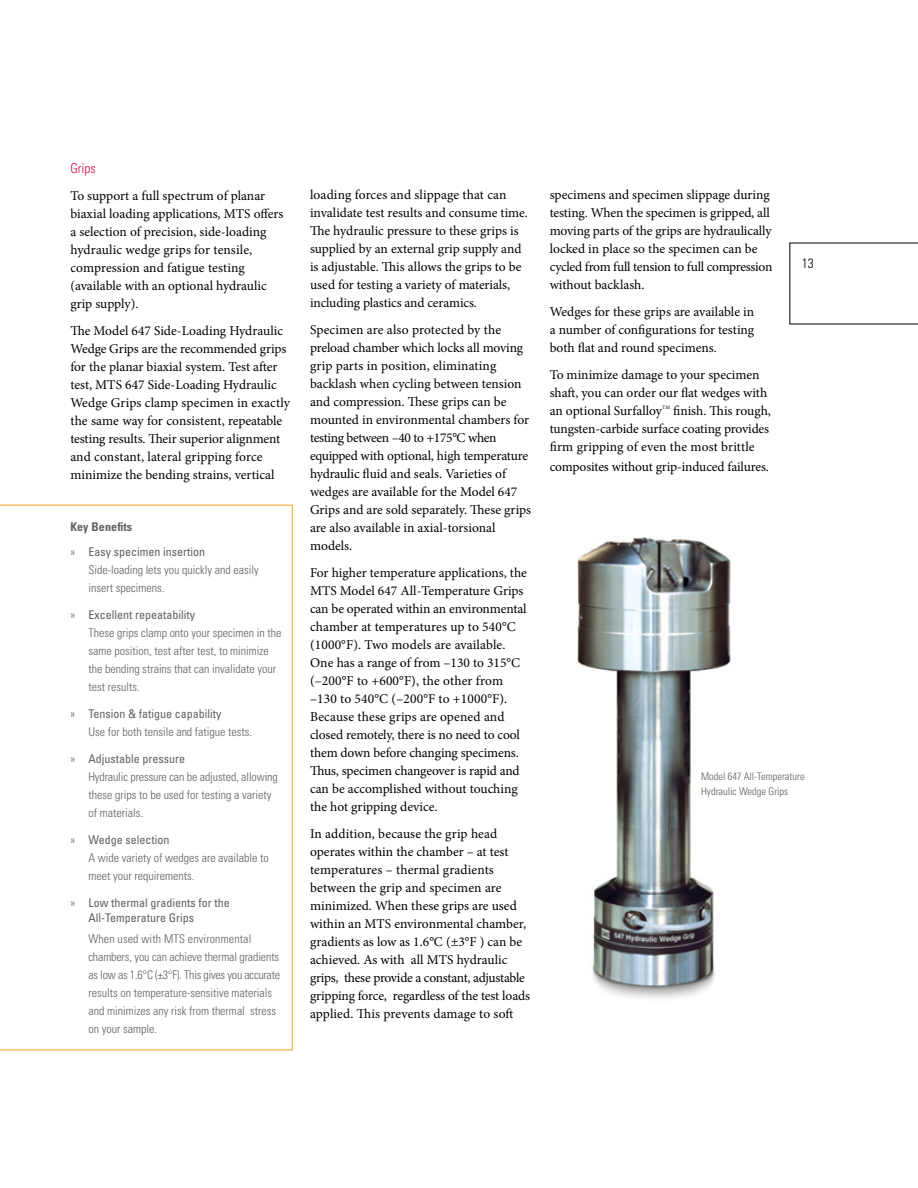
<style>
.page{position:relative;width:918px;height:1188px;background:#fff}
.page>*{position:absolute;margin:0;border:0;box-sizing:border-box;transform-origin:0 0}
.t1{font:13.5px/18px "Minion Pro";letter-spacing:-.005em;color:#000}
.t2{font:300 condensed 13.5px "Univers";color:#d31245}
.t3{font:300 condensed 13.5px "Univers";color:#000}
.t4{font:300 condensed 12px/18px "Univers";color:#5f6062}
.t5{font:condensed 12px/24.8px "Univers";color:#5f6062}
.t6{font:300 condensed 10.5px/15px "Univers";color:#5f6062}
.t7{font:5.25px "Minion Pro";color:#000}
.s1{font-weight:700}
.s2{font-weight:300}
.s3{font-weight:400}
</style>
<div class="page">
<svg style="left:790px;top:243px;width:128px;height:81px"></svg>
<div style="left:0;top:505px;width:293px;height:545px;border:1px solid #f6a01a"></div>
<img style="left:577px;top:537px;width:154px;height:462px">
<p class="t2" style="left:70px;top:160px;width:27px">Grips</p>
<p class="t1" style="left:70px;top:186px;width:215px">To support a full spectrum of planar biaxial loading applications, MTS offers a selection of precision, side-loading hydraulic wedge grips for tensile, compression and fatigue testing (available with an optional hydraulic grip supply).</p>
<p class="t1" style="left:70px;top:321px;width:221px">The Model 647 Side-Loading Hydraulic Wedge Grips are the recommended grips for the planar biaxial system. Test after test, MTS 647 Side-Loading Hydraulic Wedge Grips clamp specimen in exactly the same way for consistent, repeatable testing results. Their superior alignment and constant, lateral gripping force minimize the bending strains, vertical</p>
<p class="t5" style="left:70px;top:515px;width:136px"><span class="s1">Key Benefits<br></span><span class="s2">»</span> Easy specimen insertion</p>
<p class="t4" style="left:88px;top:561px;width:172px">Side-loading lets you quickly and easily insert specimens.</p>
<p class="t4" style="left:88px;top:606px;width:195px;text-indent:-18px">» <span class="s3">Excellent repeatability<br></span>These grips clamp onto your specimen in the same position, test after test, to minimize the bending strains that can invalidate your test results.</p>
<p class="t4" style="left:88px;top:705px;width:165px;text-indent:-18px">» <span class="s3">Tension &amp; fatigue capability<br></span>Use for both tensile and fatigue tests.</p>
<p class="t4" style="left:88px;top:750px;width:191px;text-indent:-18px">» <span class="s3">Adjustable pressure<br></span>Hydraulic pressure can be adjusted, allowing these grips to be used for testing a variety of materials.</p>
<p class="t4" style="left:88px;top:831px;width:182px;text-indent:-18px">» <span class="s3">Wedge selection<br></span>A wide variety of wedges are available to meet your requirements.</p>
<p class="t5" style="left:88px;top:895px;width:143px;line-height:15px;text-indent:-18px"><span class="s2">»</span> Low thermal gradients for the<br>All-Temperature Grips</p>
<p class="t4" style="left:88px;top:930px;width:193px">When used with MTS environmental chambers, you can achieve thermal gradients as low as 1.6°C (±3°F). This gives you accurate results on temperature-sensitive materials and minimizes any risk from thermal stress on your sample.</p>
<p class="t1" style="left:310px;top:186px;width:220px">loading forces and slippage that can invalidate test results and consume time.<br>The hydraulic pressure to these grips is supplied by an external grip supply and is adjustable. This allows the grips to be used for testing a variety of materials, including plastics and ceramics.</p>
<p class="t1" style="left:310px;top:321px;width:223px">Specimen are also protected by the preload chamber which locks all moving grip parts in position, eliminating backlash when cycling between tension and compression. These grips can be mounted in environmental chambers for testing between –40 to +175°C when equipped with optional, high temperature hydraulic fluid and seals. Varieties of wedges are available for the Model 647<br>Grips and are sold separately. These grips are also available in axial-torsional models.</p>
<p class="t1" style="left:310px;top:564px;width:218px">For higher temperature applications, the MTS Model 647 All-Temperature Grips can be operated within an environmental chamber at temperatures up to 540°C (1000°F). Two models are available.<br>One has a range of from –130 to 315°C (–200°F to +600°F), the other from –130 to 540°C (–200°F to +1000°F).<br>Because these grips are opened and closed remotely, there is no need to cool them down before changing specimens.<br>Thus, specimen changeover is rapid and can be accomplished without touching the hot gripping device.</p>
<p class="t1" style="left:310px;top:825px;width:222px">In addition, because the grip head operates within the chamber – at test temperatures – thermal gradients between the grip and specimen are minimized. When these grips are used within an MTS environmental chamber, gradients as low as 1.6°C (±3°F ) can be achieved. As with all MTS hydraulic grips, these provide a constant, adjustable gripping force, regardless of the test loads applied. This prevents damage to soft</p>
<p class="t1" style="left:550px;top:186px;width:224px">specimens and specimen slippage during testing. When the specimen is gripped, all moving parts of the grips are hydraulically locked in place so the specimen can be cycled from full tension to full compression without backlash.</p>
<p class="t1" style="left:550px;top:303px;width:206px;text-align:justify">Wedges for these grips are available in a number of configurations for testing both flat and round specimens.</p>
<p class="t1" style="left:550px;top:366px;width:219px">To minimize damage to your specimen shaft, you can order our flat wedges with an optional Surfalloy</p>
<p class="t1" style="left:550px;top:402px;width:223px;text-indent:123px">finish. This rough, tungsten-carbide surface coating provides firm gripping of even the most brittle</p>
<p class="t1" style="left:550px;top:458px;width:221px">composites without grip-induced failures.</p>
<p class="t7" style="left:662px;top:404px;width:9px">TM</p>
<p class="t3" style="left:802px;top:255px;width:13px">13</p>
<p class="t6" style="left:701px;top:769px;width:105px">Model 647 All-Temperature<br>Hydraulic Wedge Grips</p>
</div>
